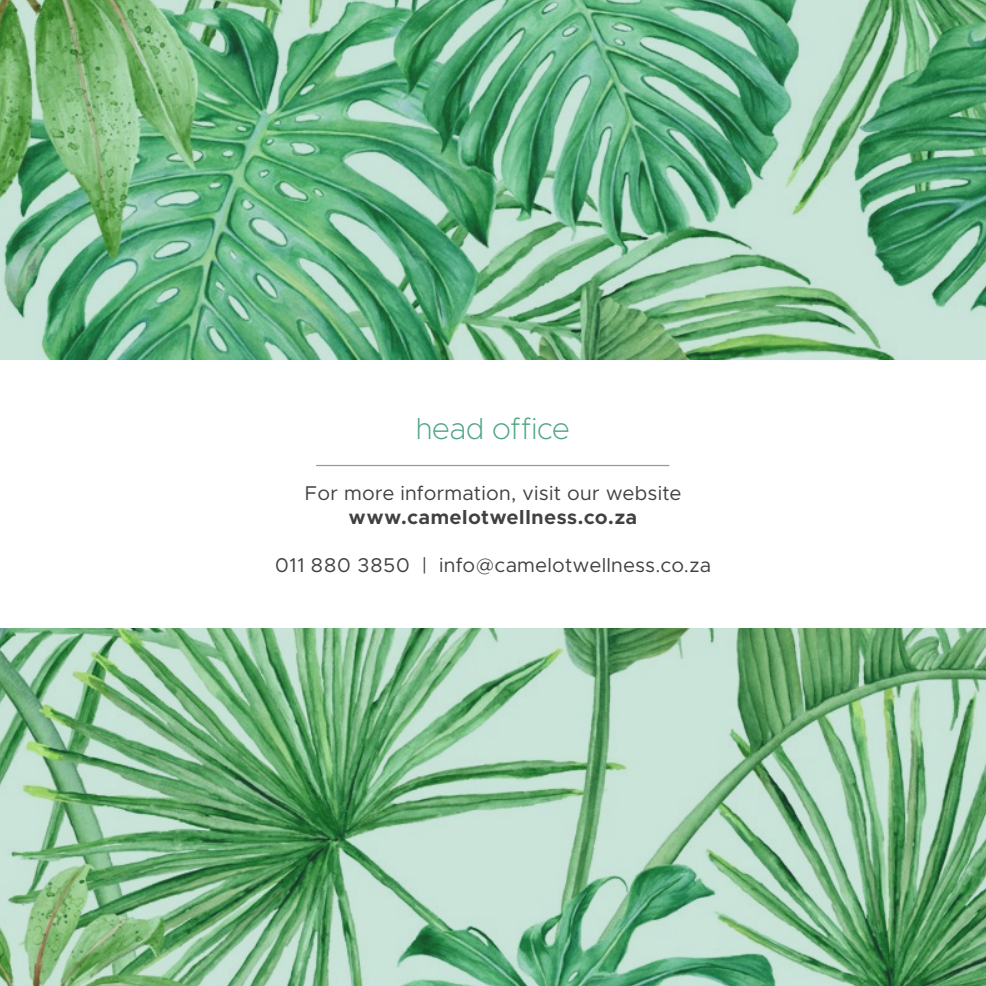
<style>
.page{position:relative;width:986px;height:986px;background:#fff}
.page>*{position:absolute;margin:0;border:0;box-sizing:border-box;transform-origin:0 0}
.t1{font:200 30px "Metropolis";letter-spacing:.005em;color:#4ea584}
.t2{font:20px "Metropolis";letter-spacing:.04em;color:#414042}
.t3{font:700 20px "Metropolis";letter-spacing:.04em;color:#414042}
</style>
<div class="page">
<img style="left:0;top:0;width:985px;height:985px">
<div style="left:0;top:360px;width:985px;height:267px;background:#fff"></div>
<hr style="left:316px;top:464px;width:353px;height:2px;background:#a39890">
<h1 class="t1" style="left:416px;top:410px;width:155px">head office</h1>
<p class="t2" style="left:305px;top:480px;width:377px">For more information, visit our website</p>
<p class="t3" style="left:349px;top:503px;width:289px">www.camelotwellness.co.za</p>
<p class="t2" style="left:275px;top:552px;width:437px">011 880 3850 | info@camelotwellness.co.za</p>
</div>
